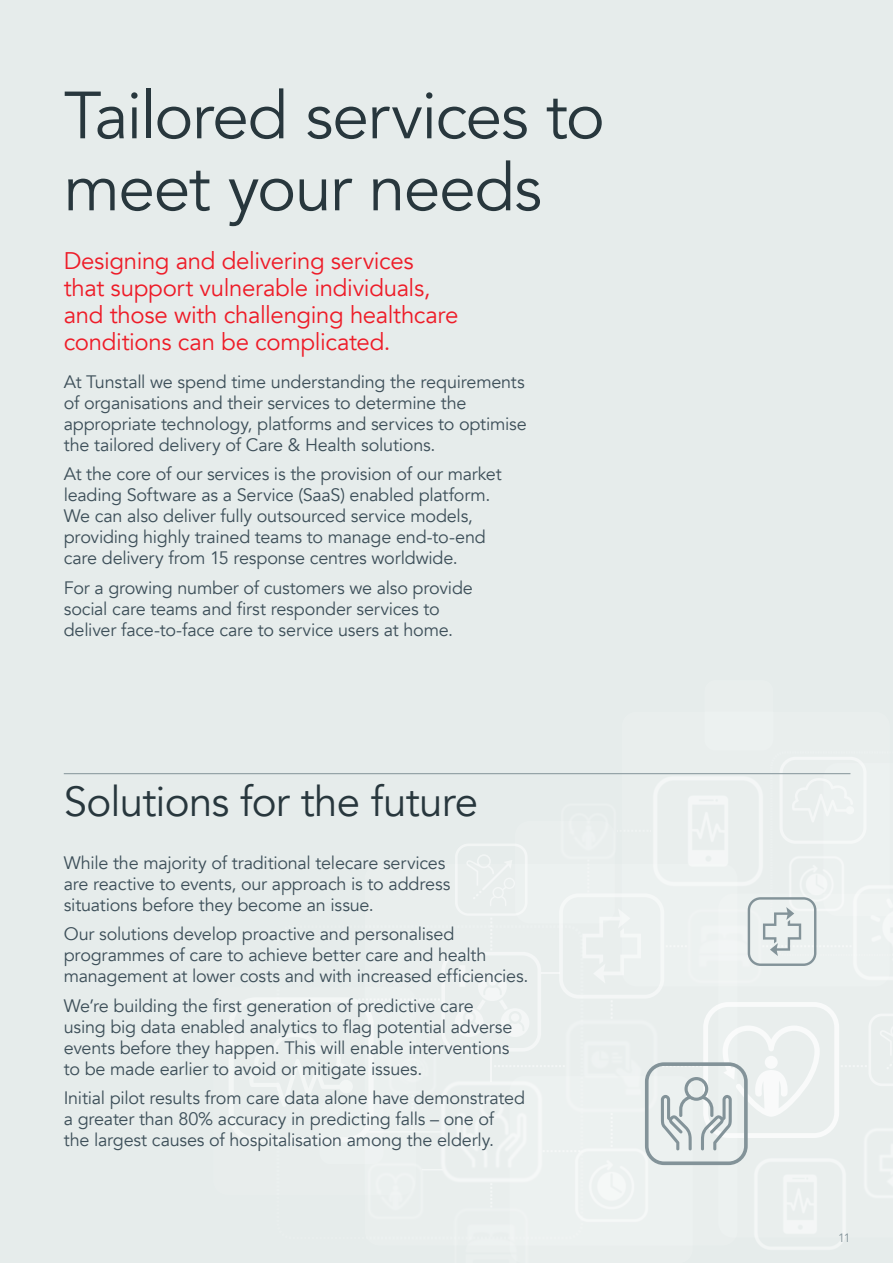
<style>
.page{position:relative;width:893px;height:1263px;background:#e6eceb}
.page>*{position:absolute;margin:0;border:0;box-sizing:border-box;transform-origin:0 0}
.t1{font:66px/72px "Avenir";letter-spacing:-.025em;color:#28373d}
.H3__line{font:42px "Avenir";letter-spacing:-.02em;color:#28373d}
.Intro{font:24px/27px "Avenir";letter-spacing:-.015em;color:#ee1c28}
.Body{font:18px/21px "Avenir";letter-spacing:-.015em;color:#3d4f59}
.t2{font:12px "Avenir LT Std";color:#839399}
</style>
<div class="page">
<div style="left:705px;top:680px;width:68px;height:70px;background:#ecf1f0;border-radius:11px"></div>
<img style="left:868px;top:1170px;width:25px;height:28px">
<img style="left:443px;top:1170px;width:97px;height:34px">
<img style="left:755px;top:1170px;width:113px;height:79px">
<img style="left:575px;top:1170px;width:73px;height:52px">
<hr style="left:64px;top:773px;width:786px;height:1px;background:#839399">
<svg style="left:229px;top:757px;width:664px;height:413px"></svg>
<h1 class="t1" style="left:64px;top:81px;width:543px">Tailored services to meet your needs</h1>
<p class="Intro" style="left:64px;top:247px;width:396px">Designing and delivering services that support vulnerable individuals, and those with challenging healthcare conditions can be complicated.</p>
<p class="Body" style="left:64px;top:371px;width:464px">At Tunstall we spend time understanding the requirements of organisations and their services to determine the appropriate technology, platforms and services to optimise the tailored delivery of Care &amp; Health solutions.</p>
<p class="Body" style="left:64px;top:464px;width:439px">At the core of our services is the provision of our market leading Software as a Service (SaaS) enabled platform.<br>We can also deliver fully outsourced service models, providing highly trained teams to manage end-to-end care delivery from 15 response centres worldwide.</p>
<p class="Body" style="left:64px;top:577px;width:411px">For a growing number of customers we also provide social care teams and first responder services to deliver face-to-face care to service users at home.</p>
<p class="H3__line" style="left:64px;top:777px;width:416px">Solutions for the future</p>
<p class="Body" style="left:64px;top:852px;width:388px">While the majority of traditional telecare services are reactive to events, our approach is to address situations before they become an issue.</p>
<p class="Body" style="left:64px;top:924px;width:466px">Our solutions develop proactive and personalised programmes of care to achieve better care and health management at lower costs and with increased efficiencies.</p>
<p class="Body" style="left:64px;top:995px;width:450px">We’re building the first generation of predictive care using big data enabled analytics to flag potential adverse events before they happen. This will enable interventions to be made earlier to avoid or mitigate issues.</p>
<p class="Body" style="left:64px;top:1088px;width:463px">Initial pilot results from care data alone have demonstrated a greater than 80% accuracy in predicting falls – one of<br>the largest causes of hospitalisation among the elderly.</p>
<p class="t2" style="left:838px;top:1231px;width:14px">11</p>
</div>
